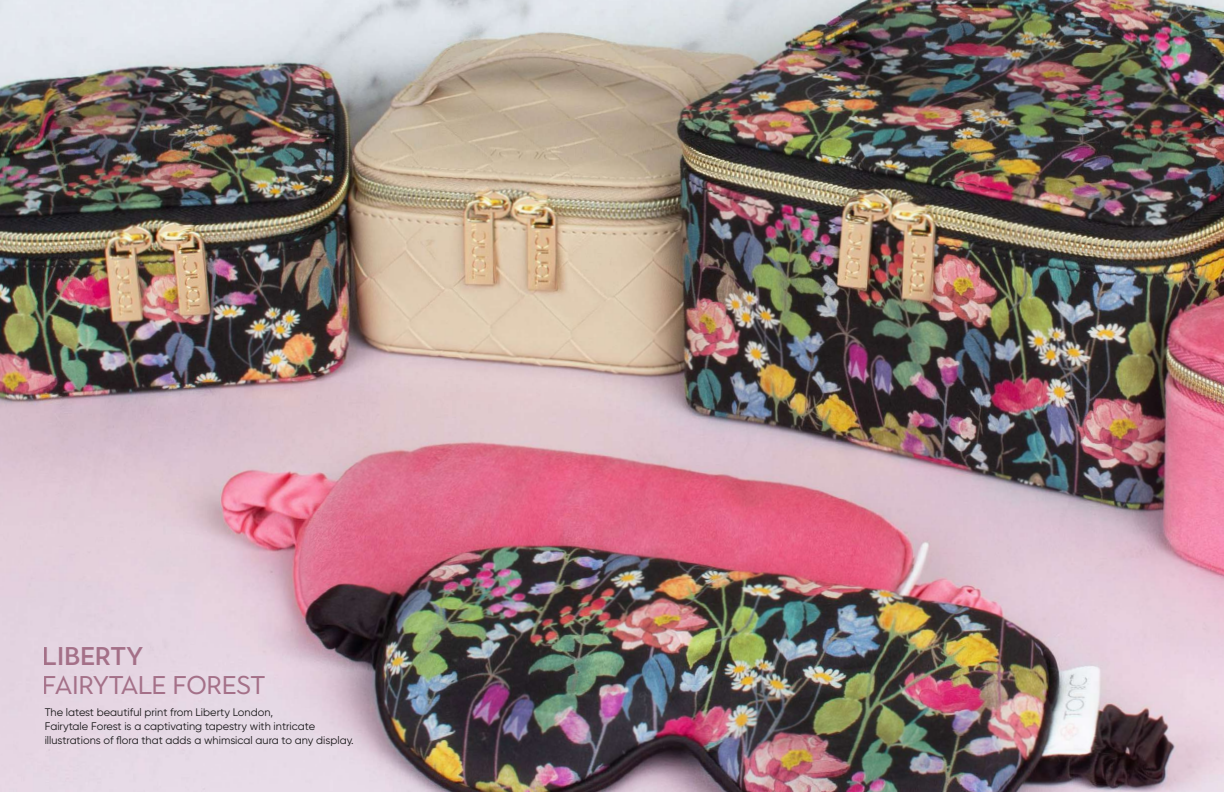
<style>
.page{position:relative;width:1224px;height:792px;background:#fff}
.page>*{position:absolute;margin:0;border:0;box-sizing:border-box;transform-origin:0 0}
.t1{font:25.6px "Town 10 Display";color:#9d657e}
.t2{font:500 25.6px "Town 10 Display";color:#9d657e}
.t3{font:11px/14px "Gilroy";color:#000}
</style>
<div class="page">
<img style="left:0;top:0;width:1224px;height:792px">
<h1 class="t2" style="left:43px;top:641px;width:102px">LIBERTY</h1>
<h1 class="t1" style="left:43px;top:670px;width:224px">FAIRYTALE FOREST</h1>
<p class="t3" style="left:45px;top:705px;width:311px">The latest beautiful print from Liberty London,<br>Fairytale Forest is a captivating tapestry with intricate illustrations of flora that adds a whimsical aura to any display.</p>
</div>
